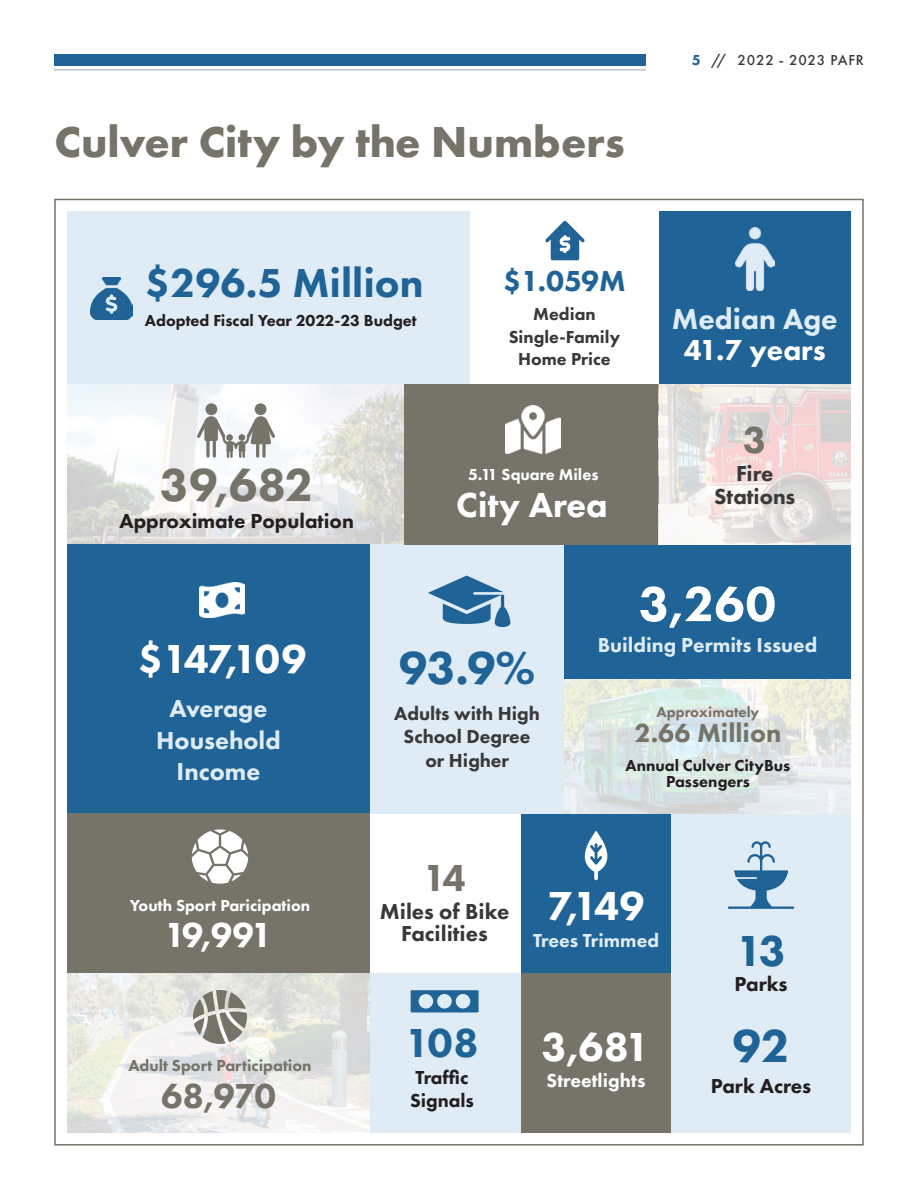
<style>
.page{position:relative;width:918px;height:1188px;background:#fff}
.page>*{position:absolute;margin:0;border:0;box-sizing:border-box;transform-origin:0 0}
.t1{font:800 51px "Futura PT";color:#fff}
.t2{font:800 48px "Futura PT";color:#1f6397}
.t3{font:800 48px "Futura PT";color:#767469}
.t4{font:700 45px "Futura PT";color:#767469}
.t5{font:800 45px "Futura PT";color:#1f6397}
.t6{font:800 42px "Futura PT";letter-spacing:-.06em;color:#fff}
.t7{font:800 42px "Futura PT";color:#1f6397}
.t8{font:800 39px "Futura PT";color:#767469}
.t9{font:800 36px "Futura PT";color:#fff}
.t10{font:800 36px "Futura PT";color:#767469}
.t11{font:800 30px "Futura PT";color:#dfecf5}
.t12{font:800 30px "Futura PT";color:#fff}
.t13{font:800 30px "Futura PT";color:#1f6397}
.t14{font:800 27px "Futura PT";color:#767469}
.t15{font:800 25.5px/31.5px "Futura PT";color:#dfecf5;text-align:center}
.t16{font:800 22.5px/22.5px "Futura PT";color:#383938;text-align:center}
.t17{font:800 21px "Futura PT";color:#231f20}
.t18{font:800 21px "Futura PT";color:#dfecf5}
.t19{font:800 19.5px/23.4px "Futura PT";color:#383938;text-align:center}
.t20{font:800 19.5px/23.4px "Futura PT";color:#231f20}
.t21{font:800 19.5px "Futura PT";color:#dfecf5}
.t22{font:800 19.5px "Futura PT";color:#fff}
.t23{font:800 18px/22.5px "Futura PT";color:#383938;text-align:center}
.t24{font:800 16.5px/16.5px "Futura PT";color:#231f20;text-align:center}
.t25{font:800 16.5px "Futura PT";color:#fff}
.t26{font:800 16.5px "Futura PT";color:#767469}
.t27{font:500 15px "Futura PT";letter-spacing:.05em;color:#383938}
.t28{font:800 15px "Futura PT";color:#767469}
.s1{font-weight:800;color:#1f6397}
</style>
<div class="page">
<div style="left:54px;top:54px;width:592px;height:11px;background:#1f6397"></div>
<hr style="left:54px;top:69px;width:592px;height:1px;background:#a4b3b3">
<div style="left:521px;top:814px;width:151px;height:159px;background:#1f6397"></div>
<div style="left:521px;top:973px;width:151px;height:160px;background:#767469"></div>
<svg style="left:67px;top:384px;width:338px;height:161px"></svg>
<div style="left:67px;top:211px;width:403px;height:173px;background:#dfecf5"></div>
<div style="left:67px;top:545px;width:303px;height:270px;background:#1f6397"></div>
<div style="left:672px;top:814px;width:179px;height:319px;background:#dfecf5"></div>
<div style="left:370px;top:973px;width:151px;height:160px;background:#dfecf5"></div>
<div style="left:67px;top:814px;width:303px;height:159px;background:#767469"></div>
<div style="left:370px;top:545px;width:194px;height:269px;background:#dfecf5"></div>
<svg style="left:564px;top:679px;width:287px;height:135px;background:#e0e8e5"></svg>
<div style="left:564px;top:545px;width:287px;height:134px;background:#1f6397"></div>
<div style="left:405px;top:384px;width:254px;height:161px;background:#767469"></div>
<div style="left:659px;top:211px;width:192px;height:173px;background:#1f6397"></div>
<svg style="left:659px;top:384px;width:192px;height:161px"></svg>
<img style="left:506px;top:405px;width:55px;height:48px">
<img style="left:735px;top:228px;width:39px;height:62px">
<img style="left:91px;top:278px;width:41px;height:42px">
<img style="left:199px;top:582px;width:46px;height:36px">
<svg style="left:428px;top:576px;width:82px;height:51px"></svg>
<svg style="left:192px;top:829px;width:56px;height:55px"></svg>
<svg style="left:728px;top:841px;width:66px;height:68px"></svg>
<svg style="left:67px;top:973px;width:303px;height:160px"></svg>
<svg style="left:193px;top:990px;width:54px;height:54px;background:#a9a8a0"></svg>
<svg style="left:585px;top:831px;width:23px;height:49px"></svg>
<svg style="left:545px;top:221px;width:40px;height:39px"></svg>
<svg style="left:197px;top:403px;width:78px;height:55px"></svg>
<svg style="left:411px;top:990px;width:68px;height:23px"></svg>
<p class="t4" style="left:55px;top:113px;width:572px">Culver City by the Numbers</p>
<p class="t7" style="left:145px;top:257px;width:280px">$296.5 Million</p>
<p class="t24" style="left:145px;top:312px;width:273px">Adopted Fiscal Year 2022-23 Budget</p>
<p class="t13" style="left:503px;top:262px;width:124px">$1.059M</p>
<p class="t23" style="left:533px;top:303px;width:64px">Median</p>
<p class="t23" style="left:509px;top:325px;width:113px">Single-Family<br>Home Price</p>
<p class="t3" style="left:160px;top:455px;width:154px">39,682</p>
<p class="t17" style="left:119px;top:508px;width:236px">Approximate Population</p>
<p class="t25" style="left:468px;top:464px;width:132px">5.11 Square Miles</p>
<p class="t9" style="left:456px;top:482px;width:153px">City Area</p>
<p class="t27" style="left:692px;top:51px;width:174px"><span class="s1">5</span> // 2022 - 2023 PAFR</p>
<p class="t11" style="left:672px;top:300px;width:167px">Median Age</p>
<p class="t12" style="left:684px;top:331px;width:144px">41.7 years</p>
<p class="t8" style="left:743px;top:415px;width:25px">3</p>
<p class="t16" style="left:736px;top:462px;width:39px">Fire</p>
<p class="t16" style="left:714px;top:485px;width:83px">Stations</p>
<p class="t6" style="left:138px;top:632px;width:171px">$147,109</p>
<p class="t15" style="left:156px;top:693px;width:126px">Average<br>Household<br>Income</p>
<p class="t25" style="left:130px;top:895px;width:182px">Youth Sport Paricipation</p>
<p class="t9" style="left:164px;top:913px;width:110px">19,991</p>
<p class="t26" style="left:128px;top:1055px;width:185px">Adult Sport Participation</p>
<p class="t10" style="left:161px;top:1073px;width:116px">68,970</p>
<p class="t2" style="left:399px;top:638px;width:138px">93.9%</p>
<p class="t19" style="left:394px;top:701px;width:147px">Adults with High<br>School Degree or Higher</p>
<p class="t1" style="left:639px;top:572px;width:139px">3,260</p>
<p class="t18" style="left:598px;top:632px;width:221px">Building Permits Issued</p>
<p class="t28" style="left:657px;top:702px;width:104px">Approximately</p>
<p class="t14" style="left:635px;top:716px;width:148px">2.66 Million</p>
<p class="t24" style="left:626px;top:757px;width:166px">Annual Culver CityBus<br>Passengers</p>
<p class="t8" style="left:423px;top:853px;width:44px">14</p>
<p class="t16" style="left:380px;top:900px;width:131px">Miles of Bike<br>Facilities</p>
<p class="t6" style="left:548px;top:880px;width:98px">7,149</p>
<p class="t21" style="left:533px;top:928px;width:128px">Trees Trimmed</p>
<p class="t5" style="left:736px;top:923px;width:51px">13</p>
<p class="t17" style="left:735px;top:971px;width:54px">Parks</p>
<p class="t2" style="left:733px;top:1016px;width:59px">92</p>
<p class="t17" style="left:711px;top:1073px;width:102px">Park Acres</p>
<p class="t7" style="left:405px;top:1017px;width:75px">108</p>
<p class="t20" style="left:410px;top:1065px;width:66px">Traffic<br>Signals</p>
<p class="t6" style="left:542px;top:1021px;width:110px">3,681</p>
<p class="t22" style="left:547px;top:1069px;width:100px">Streetlights</p>
</div>
